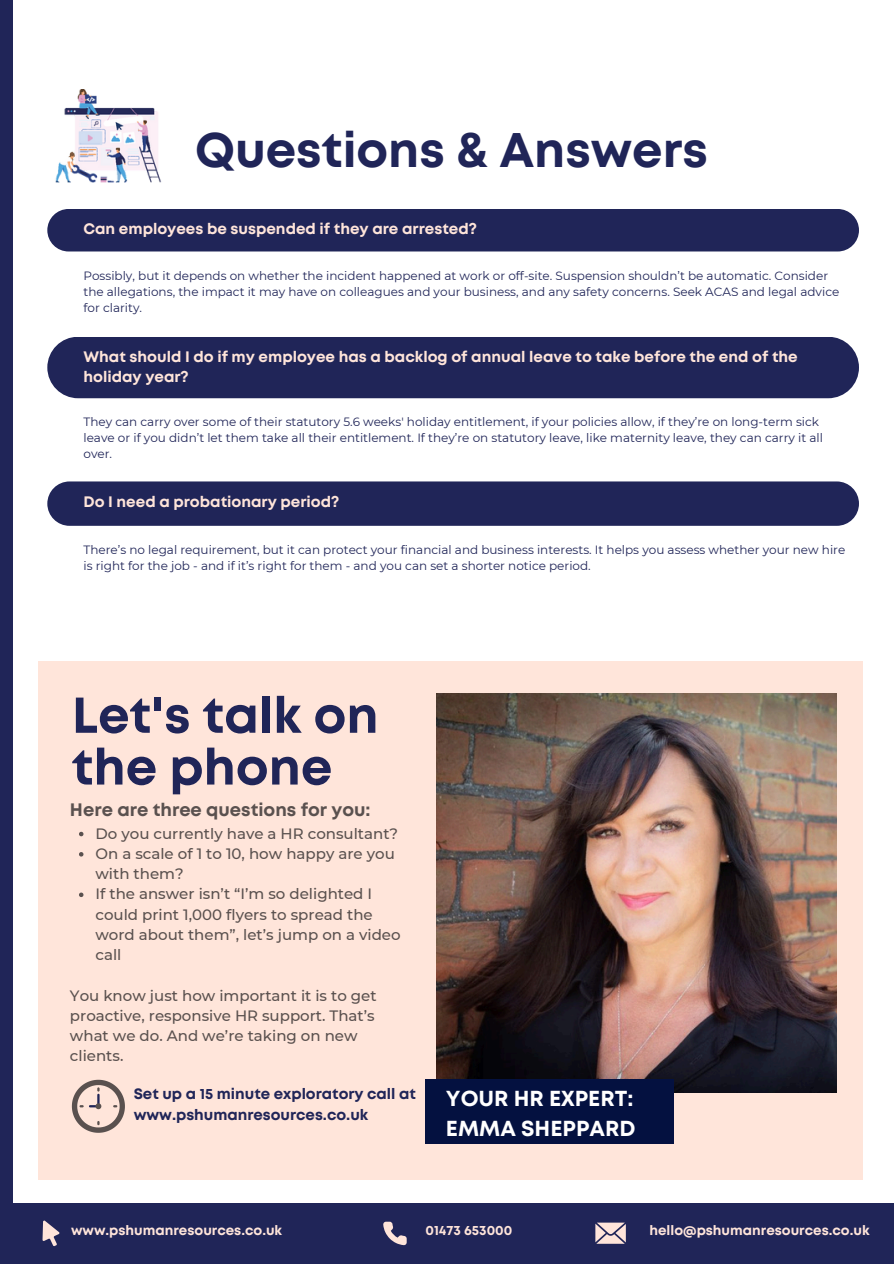
<style>
.page{position:relative;width:894px;height:1264px;background:#fff}
.page>*{position:absolute;margin:0;border:0;box-sizing:border-box;transform-origin:0 0}
.t1{font:700 50.25px/51.8px "Mont";color:#202558}
.t2{font:700 48.45px "Mont";color:#202558}
.t3{font:700 21.75px/30.3px "Mont";color:#fff}
.t4{font:700 18px "Mont";color:#5a514f}
.t5{font:700 15.15px/20.2px "Mont";color:#ffe5da}
.t6{font:500 15px/20.2px "Montserrat";color:#5a514f}
.t7{font:700 15px/20.2px "Mont";color:#202558}
.t8{font:700 13.5px "Mont";color:#ffe5da}
.t9{font:12px/16px "Montserrat";color:#202558}
</style>
<div class="page">
<div style="left:47px;top:209px;width:811px;height:42px;background:#202558;border-radius:21px"></div>
<div style="left:47px;top:337px;width:811px;height:61px;background:#202558;border-radius:31px"></div>
<div style="left:47px;top:481px;width:811px;height:45px;background:#202558;border-radius:22px"></div>
<img style="left:55px;top:89px;width:107px;height:94px">
<div style="left:0;top:0;width:12px;height:1263px;background:#202558"></div>
<div style="left:0;top:1202px;width:893px;height:61px;background:#202558"></div>
<svg style="left:383px;top:1221px;width:23px;height:24px"></svg>
<svg style="left:42px;top:1220px;width:18px;height:26px"></svg>
<svg style="left:595px;top:1222px;width:30px;height:21px"></svg>
<div style="left:38px;top:661px;width:823px;height:518px;background:#ffe5da"></div>
<svg style="left:72px;top:1079px;width:53px;height:53px"></svg>
<img style="left:436px;top:693px;width:399px;height:399px">
<div style="left:424px;top:1079px;width:249px;height:64px;background:#041140"></div>
<svg style="left:79px;top:831px;width:4px;height:5px"></svg>
<svg style="left:79px;top:852px;width:4px;height:4px"></svg>
<svg style="left:79px;top:892px;width:4px;height:5px"></svg>
<h1 class="t2" style="left:195px;top:132px;width:514px">Questions &amp; Answers</h1>
<h4 class="t5" style="left:83px;top:219px;width:395px">Can employees be suspended if they are arrested?</h4>
<p class="t9" style="left:83px;top:267px;width:757px">Possibly, but it depends on whether the incident happened at work or off-site. Suspension shouldn’t be automatic. Consider the allegations, the impact it may have on colleagues and your business, and any safety concerns. Seek ACAS and legal advice for clarity.</p>
<h4 class="t5" style="left:83px;top:348px;width:715px">What should I do if my employee has a backlog of annual leave to take before the end of the holiday year?</h4>
<p class="t9" style="left:83px;top:414px;width:740px">They can carry over some of their statutory 5.6 weeks' holiday entitlement, if your policies allow, if they’re on long-term sick leave or if you didn’t let them take all their entitlement. If they’re on statutory leave, like maternity leave, they can carry it all over.</p>
<h4 class="t5" style="left:83px;top:492px;width:257px">Do I need a probationary period?</h4>
<p class="t9" style="left:83px;top:541px;width:763px">There’s no legal requirement, but it can protect your financial and business interests. It helps you assess whether your new hire is right for the job - and if it’s right for them - and you can set a shorter notice period.</p>
<p class="t1" style="left:72px;top:693px;width:308px">Let's talk on the phone</p>
<p class="t4" style="left:70px;top:803px;width:302px">Here are three questions for you:</p>
<p class="t6" style="left:95px;top:823px;width:304px">Do you currently have a HR consultant?</p>
<h4 class="t6" style="left:95px;top:843px;width:301px">On a scale of 1 to 10, how happy are you with them?</h4>
<p class="t6" style="left:95px;top:883px;width:306px">If the answer isn’t “I’m so delighted I could print 1,000 flyers to spread the word about them”, let’s jump on a video call</p>
<h2 class="t6" style="left:70px;top:985px;width:308px">You know just how important it is to get proactive, responsive HR support. That’s what we do. And we’re taking on new clients.</h2>
<p class="t7" style="left:134px;top:1085px;width:283px">Set up a 15 minute exploratory call at www.pshumanresources.co.uk</p>
<h4 class="t3" style="left:446px;top:1084px;width:191px">YOUR HR EXPERT:<br>EMMA SHEPPARD</h4>
<h1 class="t8" style="left:71px;top:1225px;width:213px">www.pshumanresources.co.uk</h1>
<p class="t8" style="left:425px;top:1225px;width:88px">01473 653000</p>
<p class="t8" style="left:649px;top:1225px;width:221px">hello@pshumanresources.co.uk</p>
</div>
